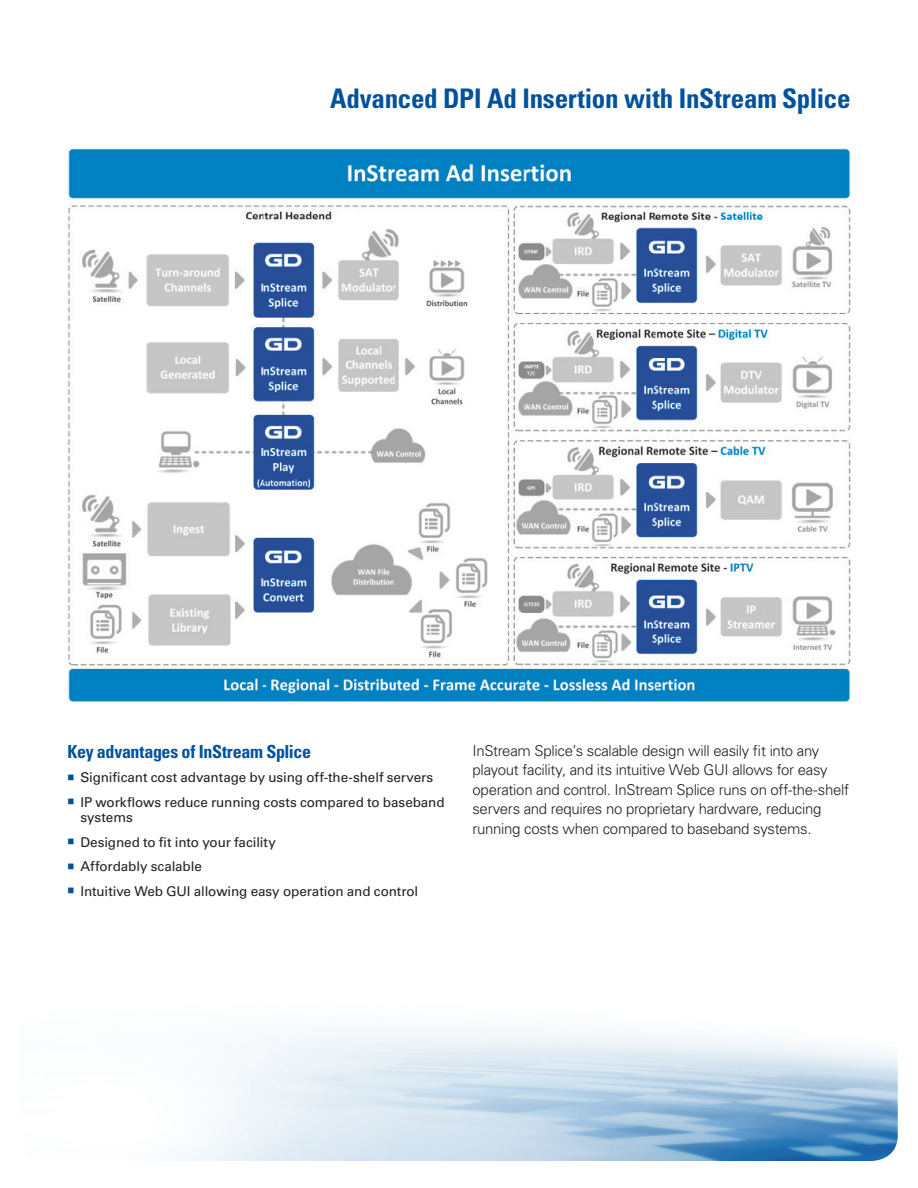
<style>
.page{position:relative;width:918px;height:1188px;background:#fff}
.page>*{position:absolute;margin:0;border:0;box-sizing:border-box;transform-origin:0 0}
.t1{font:700 condensed 27px "Univers LT Std";letter-spacing:-.01em;color:#01529a}
.t2{font:700 condensed 18px "Univers LT Std";letter-spacing:-.02em;color:#01529a}
.t3{font:300 15px/19.5px "Univers LT Std";letter-spacing:-.02em;color:#231f20}
.t4{font:13.5px/15.8px "Univers LT Std";letter-spacing:-.005em;color:#231f20}
.s1{color:#01529a}
</style>
<div class="page">
<img style="left:186px;top:1031px;width:712px;height:130px">
<img style="left:68px;top:149px;width:782px;height:554px">
<h1 class="t1" style="left:330px;top:82px;width:522px">Advanced DPI Ad Insertion with InStream Splice</h1>
<p class="t2" style="left:68px;top:740px;width:245px">Key advantages of InStream Splice</p>
<p class="t4" style="left:67px;top:770px;width:367px"><span class="s1">■</span> Significant cost advantage by using off-the-shelf servers</p>
<p class="t4" style="left:80px;top:794px;width:366px;text-indent:-13px"><span class="s1">■</span> IP workflows reduce running costs compared to baseband systems</p>
<p class="t4" style="left:67px;top:834px;width:210px"><span class="s1">■</span> Designed to fit into your facility</p>
<p class="t4" style="left:67px;top:859px;width:136px"><span class="s1">■</span> Affordably scalable</p>
<p class="t4" style="left:67px;top:883px;width:352px"><span class="s1">■</span> Intuitive Web GUI allowing easy operation and control</p>
<p class="t3" style="left:472px;top:741px;width:378px">InStream Splice’s scalable design will easily fit into any playout facility, and its intuitive Web GUI allows for easy operation and control. InStream Splice runs on off-the-shelf servers and requires no proprietary hardware, reducing running costs when compared to baseband systems.</p>
</div>
